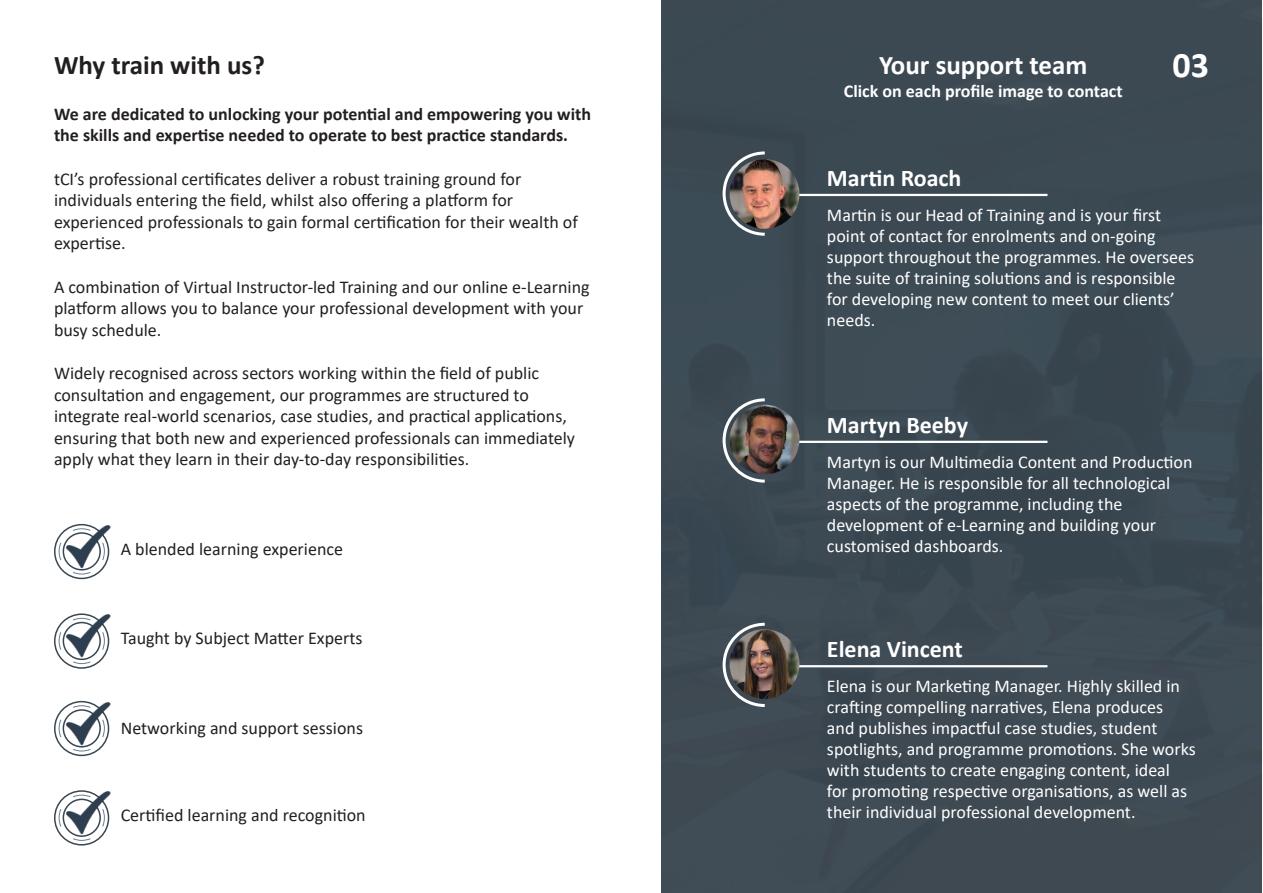
<style>
.page{position:relative;width:1263px;height:893px;background:#fff}
.page>*{position:absolute;margin:0;border:0;box-sizing:border-box;transform-origin:0 0}
.t1{font:700 36px "Calibri";color:#fff}
.t2{font:700 27px "Calibri";color:#231f20}
.t3{font:700 27px "Calibri";color:#fff}
.t4{font:700 24px "Calibri";color:#fff}
.t5{font:18px/21.6px "Calibri";color:#231f20}
.t6{font:18px/21px "Calibri";color:#fff}
.t7{font:700 18px/21.6px "Calibri";color:#231f20}
.t8{font:700 18px "Calibri";color:#fff}
</style>
<div class="page">
<div style="left:661px;top:1px;width:601px;height:892px;background:#3c4953"></div>
<div style="left:54px;top:524px;width:55px;height:55px;border:2px solid #394751;border-radius:50%"></div>
<svg style="left:58px;top:529px;width:45px;height:46px"></svg>
<div style="left:63px;top:532px;width:38px;height:38px;border:2px solid #394751;border-radius:50%"></div>
<div style="left:54px;top:613px;width:55px;height:56px;border:2px solid #394751;border-radius:50%"></div>
<svg style="left:58px;top:619px;width:45px;height:45px"></svg>
<div style="left:63px;top:622px;width:38px;height:38px;border:2px solid #394751;border-radius:50%"></div>
<div style="left:54px;top:701px;width:55px;height:55px;border:2px solid #394751;border-radius:50%"></div>
<svg style="left:58px;top:706px;width:45px;height:46px"></svg>
<div style="left:63px;top:709px;width:38px;height:38px;border:2px solid #394751;border-radius:50%"></div>
<div style="left:54px;top:790px;width:55px;height:55px;border:2px solid #394751;border-radius:50%"></div>
<svg style="left:58px;top:796px;width:45px;height:45px"></svg>
<div style="left:63px;top:799px;width:38px;height:38px;border:2px solid #394751;border-radius:50%"></div>
<img style="left:65px;top:523px;width:46px;height:46px">
<img style="left:65px;top:613px;width:46px;height:46px">
<img style="left:65px;top:700px;width:46px;height:46px">
<img style="left:65px;top:790px;width:46px;height:46px">
<svg style="left:721px;top:150px;width:47px;height:87px;background:#636e76"></svg>
<svg style="left:721px;top:397px;width:47px;height:87px;background:#646e76"></svg>
<svg style="left:721px;top:621px;width:47px;height:87px;background:#656e75"></svg>
<hr style="left:796px;top:194px;width:251px;height:2px;background:#fff">
<hr style="left:793px;top:441px;width:254px;height:2px;background:#fff">
<hr style="left:790px;top:665px;width:257px;height:2px;background:#fff">
<img style="left:729px;top:159px;width:70px;height:70px;border-radius:35px">
<img style="left:729px;top:405px;width:70px;height:70px;border-radius:35px">
<img style="left:729px;top:629px;width:70px;height:70px;border-radius:35px">
<h2 class="t2" style="left:54px;top:46px;width:212px">Why train with us?</h2>
<h1 class="t1" style="left:1172px;top:43px;width:38px">03</h1>
<p class="t7" style="left:54px;top:103px;width:539px">We are dedicated to unlocking your potential and empowering you with the skills and expertise needed to operate to best practice standards.</p>
<p class="t5" style="left:54px;top:167px;width:525px">tCI’s professional certificates deliver a robust training ground for individuals entering the field, whilst also offering a platform for experienced professionals to gain formal certification for their wealth of expertise.</p>
<p class="t5" style="left:54px;top:275px;width:537px">A combination of Virtual Instructor-led Training and our online e-Learning platform allows you to balance your professional development with your busy schedule.</p>
<p class="t5" style="left:54px;top:362px;width:523px">Widely recognised across sectors working within the field of public consultation and engagement, our programmes are structured to integrate real-world scenarios, case studies, and practical applications, ensuring that both new and experienced professionals can immediately apply what they learn in their day-to-day responsibilities.</p>
<h2 class="t3" style="left:879px;top:46px;width:210px">Your support team</h2>
<p class="t8" style="left:844px;top:78px;width:280px">Click on each profile image to contact</p>
<h3 class="t4" style="left:827px;top:161px;width:136px">Martin Roach</h3>
<p class="t6" style="left:827px;top:204px;width:369px">Martin is our Head of Training and is your first point of contact for enrolments and on-going support throughout the programmes. He oversees the suite of training solutions and is responsible for developing new content to meet our clients’ needs.</p>
<h3 class="t4" style="left:827px;top:408px;width:143px">Martyn Beeby</h3>
<p class="t6" style="left:827px;top:451px;width:367px">Martyn is our Multimedia Content and Production Manager. He is responsible for all technological aspects of the programme, including the development of e-Learning and building your customised dashboards.</p>
<p class="t5" style="left:121px;top:537px;width:224px">A blended learning experience</p>
<p class="t5" style="left:121px;top:627px;width:243px">Taught by Subject Matter Experts</p>
<p class="t5" style="left:121px;top:717px;width:244px">Networking and support sessions</p>
<p class="t5" style="left:121px;top:804px;width:246px">Certified learning and recognition</p>
<h3 class="t4" style="left:827px;top:632px;width:137px">Elena Vincent</h3>
<p class="t6" style="left:827px;top:675px;width:370px">Elena is our Marketing Manager. Highly skilled in crafting compelling narratives, Elena produces<br>and publishes impactful case studies, student spotlights, and programme promotions. She works with students to create engaging content, ideal<br>for promoting respective organisations, as well as their individual professional development.</p>
</div>
